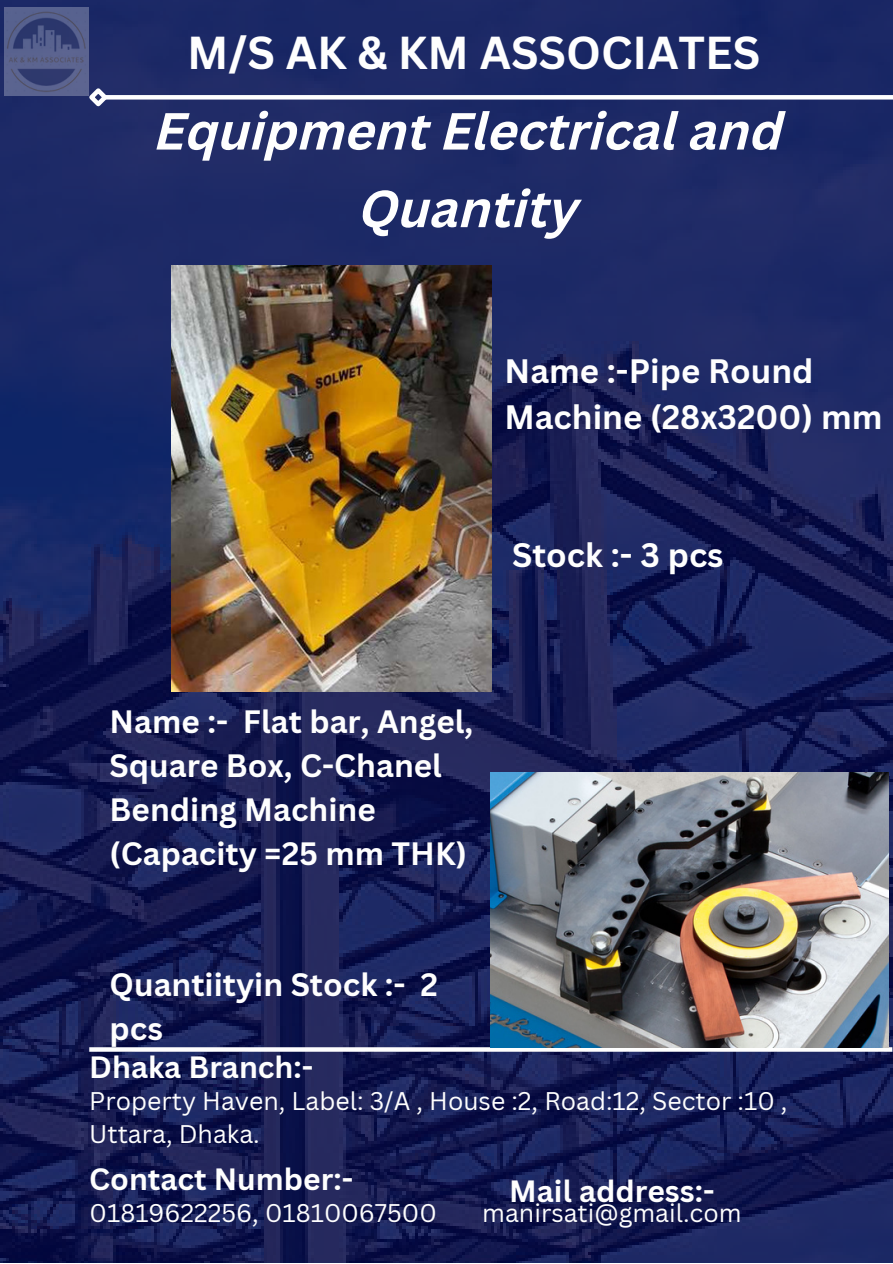
<style>
.page{position:relative;width:893px;height:1264px;background:#fff}
.page>*{position:absolute;margin:0;border:0;box-sizing:border-box;transform-origin:0 0}
.t1{font:italic 700 51px/77.6px "Canva Sans";color:#fefefe;text-align:center}
.t2{font:700 45px "Canva Sans";color:#fefefe}
.t3{font:700 33px/46px "Canva Sans";color:#fefefe}
.t4{font:700 31.5px/43.8px "Canva Sans";color:#fefefe}
.t5{font:700 30px "Canva Sans";color:#fefefe}
.t6{font:24.9px/33.8px "Canva Sans";color:#fefefe}
</style>
<div class="page">
<img style="left:0;top:0;width:892px;height:1262px">
<img style="left:5px;top:8px;width:84px;height:87px">
<div style="left:104px;top:95px;width:788px;height:5px;background:#fefefe"></div>
<svg style="left:85px;top:84px;width:26px;height:26px"></svg>
<svg style="left:89px;top:1047px;width:803px;height:4px"></svg>
<img style="left:172px;top:266px;width:319px;height:425px">
<img style="left:491px;top:772px;width:396px;height:275px">
<h2 class="t2" style="left:187px;top:21px;width:574px">M/S AK &amp; KM ASSOCIATES</h2>
<h1 class="t1" style="left:155px;top:97px;width:630px">Equipment Electrical and<br>Quantity</h1>
<h3 class="t3" style="left:504px;top:347px;width:379px">Name :-Pipe Round<br>Machine (28x3200) mm</h3>
<h3 class="t3" style="left:512px;top:531px;width:213px">Stock :- 3 pcs</h3>
<p class="t4" style="left:110px;top:699px;width:365px">Name :- Flat bar, Angel,<br>Square Box, C-Chanel<br>Bending Machine (Capacity =25 mm THK)</p>
<p class="t4" style="left:110px;top:962px;width:330px">Quantiityin Stock :- 2 pcs</p>
<p class="t5" style="left:89px;top:1045px;width:225px">Dhaka Branch:-</p>
<p class="t6" style="left:89px;top:1083px;width:699px">Property Haven, Label: 3/A , House :2, Road:12, Sector :10 ,<br>Uttara, Dhaka.</p>
<p class="t5" style="left:89px;top:1158px;width:265px">Contact Number:-</p>
<p class="t6" style="left:90px;top:1195px;width:349px">01819622256, 01810067500</p>
<p class="t5" style="left:509px;top:1169px;width:207px">Mail address:-</p>
<p class="t6" style="left:482px;top:1195px;width:261px">manirsati@gmail.com</p>
</div>
